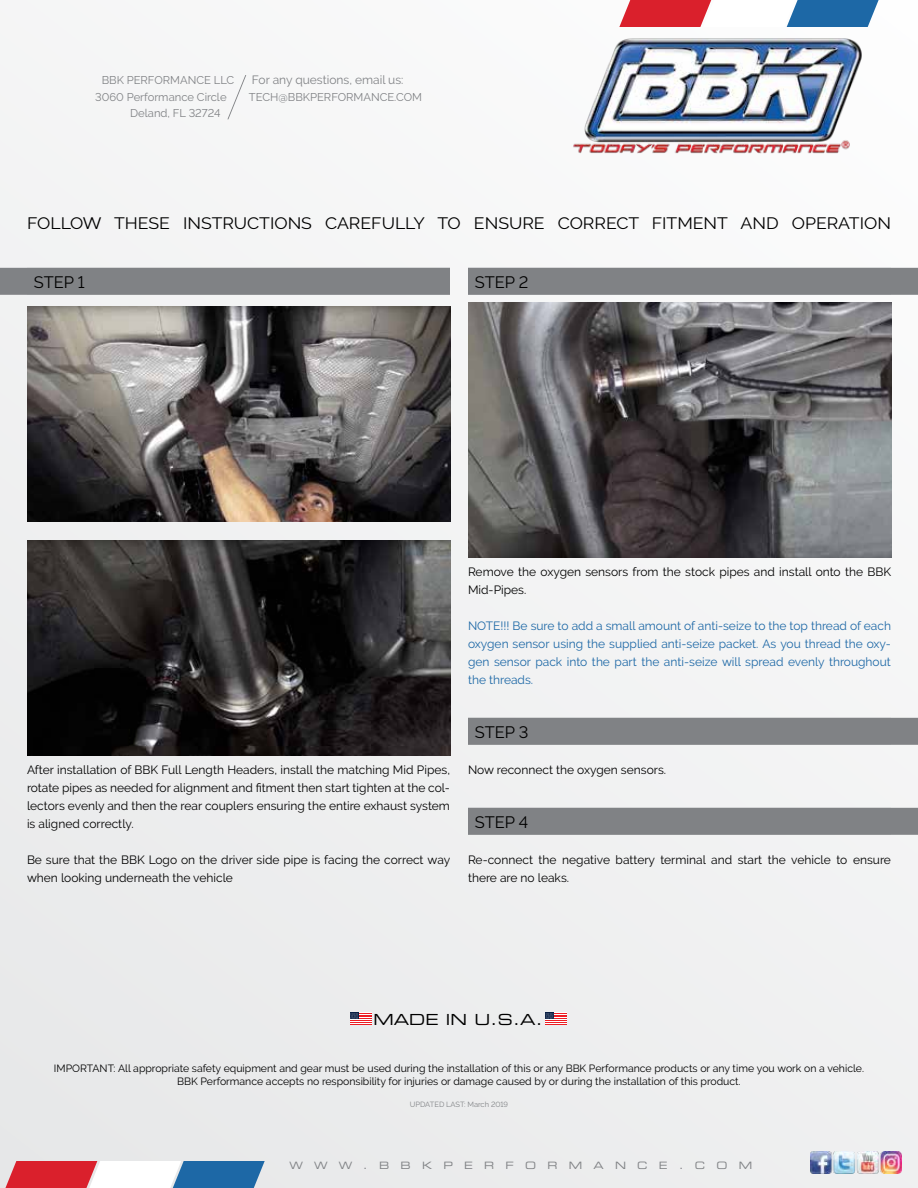
<style>
.page{position:relative;width:918px;height:1188px;background:#f1f1f2}
.page>*{position:absolute;margin:0;border:0;box-sizing:border-box;transform-origin:0 0}
.t1{font:16.5px "Raleway";color:#000;scale:1.07 1}
.t2{font:16.5px "Raleway";color:#000}
.t3{font:15.3px "Eurostile Extended Two";color:#000}
.t4{font:12px/18px "Raleway";color:#000}
.t5{font:12px/18px "Raleway";color:#1d68a6;text-align:justify}
.t6{font:12px "Raleway";color:#808285}
.t7{font:11.25px "Raleway";color:#808285}
.t8{font:10.5px/12.6px "Raleway";color:#000;text-align:center}
.t9{font:10.2px "Eurostile Extended Two";letter-spacing:1.11em;color:#808285}
.t10{font:7.5px "Raleway";color:#808285}
</style>
<div class="page">
<svg style="left:619px;top:0;width:265px;height:27px"></svg>
<svg style="left:0;top:1161px;width:265px;height:27px"></svg>
<img style="left:573px;top:37px;width:290px;height:119px">
<svg style="left:227px;top:75px;width:19px;height:45px"></svg>
<svg style="left:545px;top:1013px;width:22px;height:12px"></svg>
<svg style="left:350px;top:1013px;width:21px;height:12px"></svg>
<img style="left:810px;top:1152px;width:92px;height:21px">
<div style="left:0;top:268px;width:450px;height:27px;background:#808285"></div>
<div style="left:468px;top:808px;width:450px;height:27px;background:#808285"></div>
<div style="left:468px;top:718px;width:450px;height:27px;background:#808285"></div>
<div style="left:468px;top:268px;width:450px;height:27px;background:#808285"></div>
<img style="left:468px;top:302px;width:423px;height:256px">
<img style="left:27px;top:306px;width:423px;height:216px">
<img style="left:27px;top:540px;width:423px;height:216px">
<p class="t7" style="left:102px;top:74px;width:134px">BBK PERFORMANCE LLC</p>
<p class="t7" style="left:95px;top:90px;width:133px">3060 Performance Circle</p>
<p class="t7" style="left:130px;top:107px;width:92px">Deland, FL 32724</p>
<p class="t6" style="left:252px;top:73px;width:153px">For any questions, email us:</p>
<p class="t7" style="left:249px;top:90px;width:175px">TECH@BBKPERFORMANCE.COM</p>
<h1 class="t1" style="left:27px;top:214px;width:809px">FOLLOW THESE INSTRUCTIONS CAREFULLY TO ENSURE CORRECT FITMENT AND OPERATION</h1>
<p class="t2" style="left:34px;top:273px;width:52px">STEP 1</p>
<p class="t2" style="left:475px;top:273px;width:55px">STEP 2</p>
<p class="t4" style="left:27px;top:761px;width:425px;text-align:justify">After installation of BBK Full Length Headers, install the matching Mid Pipes, rotate pipes as needed for alignment and fitment then start tighten at the col&shy;lectors evenly and then the rear couplers ensuring the entire exhaust system is aligned correctly.</p>
<p class="t4" style="left:27px;top:851px;width:425px">Be sure that the BBK Logo on the driver side pipe is facing the correct way when looking underneath the vehicle</p>
<p class="t4" style="left:468px;top:563px;width:425px">Remove the oxygen sensors from the stock pipes and install onto the BBK<br>Mid-Pipes.</p>
<p class="t5" style="left:468px;top:617px;width:425px">NOTE!!! Be sure to add a small amount of anti-seize to the top thread of each oxygen sensor using the supplied anti-seize packet. As you thread the oxy&shy;gen sensor pack into the part the anti-seize will spread evenly throughout the threads.</p>
<p class="t2" style="left:475px;top:723px;width:55px">STEP 3</p>
<p class="t4" style="left:468px;top:761px;width:200px">Now reconnect the oxygen sensors.</p>
<p class="t2" style="left:475px;top:813px;width:55px">STEP 4</p>
<p class="t4" style="left:468px;top:851px;width:424px">Re-connect the negative battery terminal and start the vehicle to ensure there are no leaks.</p>
<p class="t3" style="left:373px;top:1009px;width:171px">MADE IN U.S.A.</p>
<p class="t8" style="left:54px;top:1062px;width:812px">IMPORTANT: All appropriate safety equipment and gear must be used during the installation of this or any BBK Performance products or any time you work on a vehicle.<br>BBK Performance accepts no responsibility for injuries or damage caused by or during the installation of this product.</p>
<p class="t10" style="left:410px;top:1100px;width:100px">UPDATED LAST: March 2019</p>
<p class="t9" style="left:289px;top:1158px;width:464px">WWW.BBKPERFORMANCE.COM</p>
</div>
